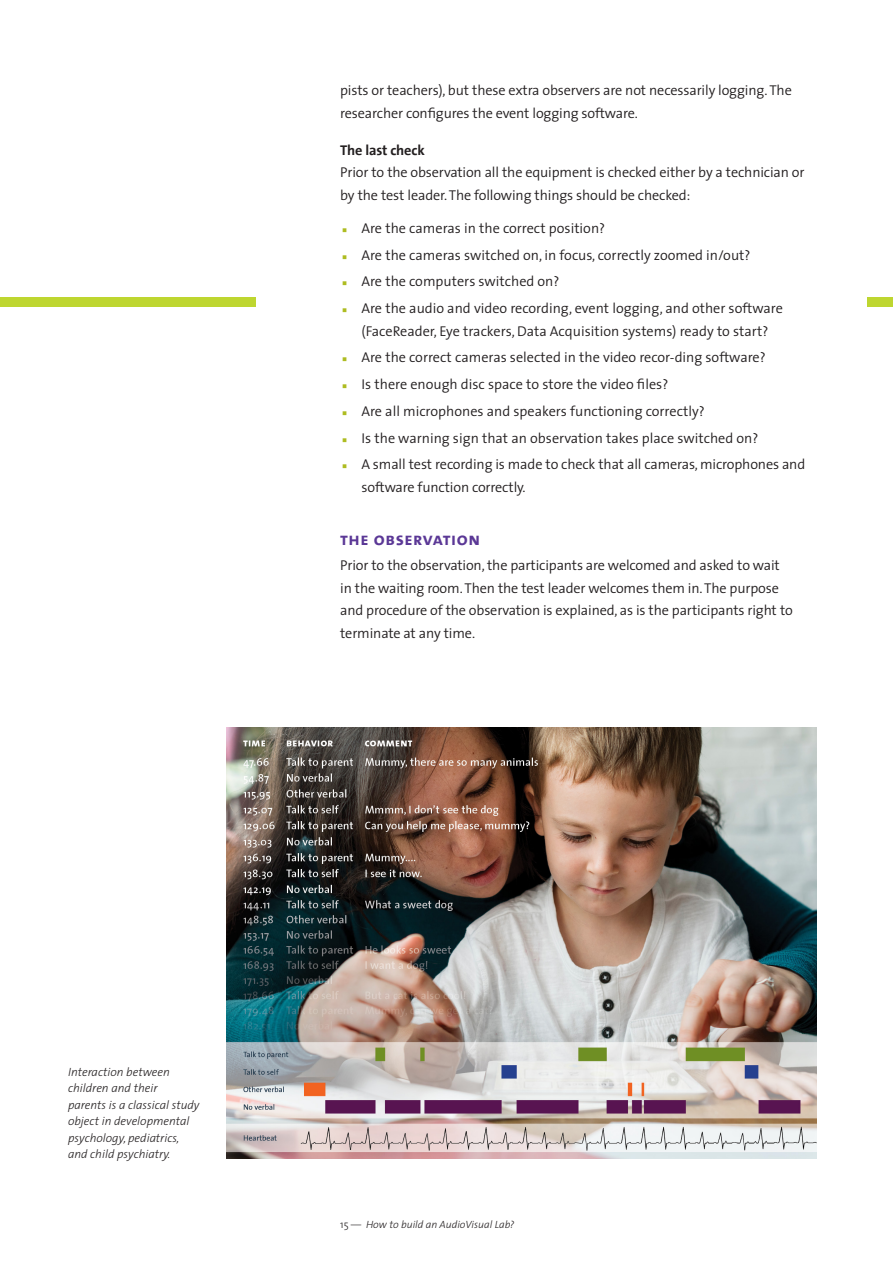
<style>
.page{position:relative;width:893px;height:1263px;background:#fff}
.page>*{position:absolute;margin:0;border:0;box-sizing:border-box;transform-origin:0 0}
.Paragraph_-_Subtitle{font:18px "The Sans Bold Caps";letter-spacing:.03em;color:#5b3896}
.Plain_text{font:300 14.25px/22.5px "The Sans";letter-spacing:-.01em;color:#231f20}
.t1{font:italic 300 12px/16.5px "The Sans";color:#231f20}
.t2{font:italic 300 10.5px "The Sans";color:#231f20}
.s1{font-weight:700}
.s2{font-family:"Comic Sans MS";font-weight:400;color:#aebc21}
.s3{font-style:normal}
</style>
<div class="page">
<div style="left:0;top:298px;width:255px;height:9px;background:#bed630"></div>
<div style="left:867px;top:298px;width:26px;height:9px;background:#bed630"></div>
<img style="left:227px;top:727px;width:589px;height:431px">
<p class="Plain_text" style="left:340px;top:79px;width:453px">pists or teachers), but these extra observers are not necessarily logging. The researcher configures the event logging software.</p>
<p class="Plain_text" style="left:340px;top:138px;width:466px"><span class="s1">The last check<br></span>Prior to the observation all the equipment is checked either by a technician or by the test leader. The following things should be checked:</p>
<p class="Plain_text" style="left:340px;top:216px;width:267px"><span class="s2">▪</span> Are the cameras in the correct position?</p>
<p class="Plain_text" style="left:340px;top:243px;width:412px"><span class="s2">▪</span> Are the cameras switched on, in focus, correctly zoomed in/out?</p>
<p class="Plain_text" style="left:340px;top:270px;width:221px"><span class="s2">▪</span> Are the computers switched on?</p>
<p class="Plain_text" style="left:340px;top:296px;width:444px;text-align:center"><span class="s2">▪</span> Are the audio and video recording, event logging, and other software (FaceReader, Eye trackers, Data Acquisition systems) ready to start?</p>
<p class="Plain_text" style="left:340px;top:346px;width:427px"><span class="s2">▪</span> Are the correct cameras selected in the video recor-ding software?</p>
<p class="Plain_text" style="left:340px;top:372px;width:330px"><span class="s2">▪</span> Is there enough disc space to store the video files?</p>
<p class="Plain_text" style="left:340px;top:399px;width:366px"><span class="s2">▪</span> Are all microphones and speakers functioning correctly?</p>
<p class="Plain_text" style="left:340px;top:426px;width:420px"><span class="s2">▪</span> Is the warning sign that an observation takes place switched on?</p>
<p class="Plain_text" style="left:361px;top:453px;width:445px;text-indent:-21px"><span class="s2">▪</span> A small test recording is made to check that all cameras, microphones and software function correctly.</p>
<p class="Paragraph_-_Subtitle" style="left:340px;top:528px;width:141px">the observation</p>
<p class="Plain_text" style="left:340px;top:553px;width:454px">Prior to the observation, the participants are welcomed and asked to wait in the waiting room. Then the test leader welcomes them in. The purpose and procedure of the observation is explained, as is the participants right to terminate at any time.</p>
<p class="t1" style="left:68px;top:1063px;width:133px">Interaction between children and their<br>parents is a classical study object in developmental psychology, pediatrics, and child psychiatry.</p>
<p class="t2" style="left:340px;top:1216px;width:176px"><span class="s3">15 —</span> How to build an AudioVisual Lab?</p>
</div>
